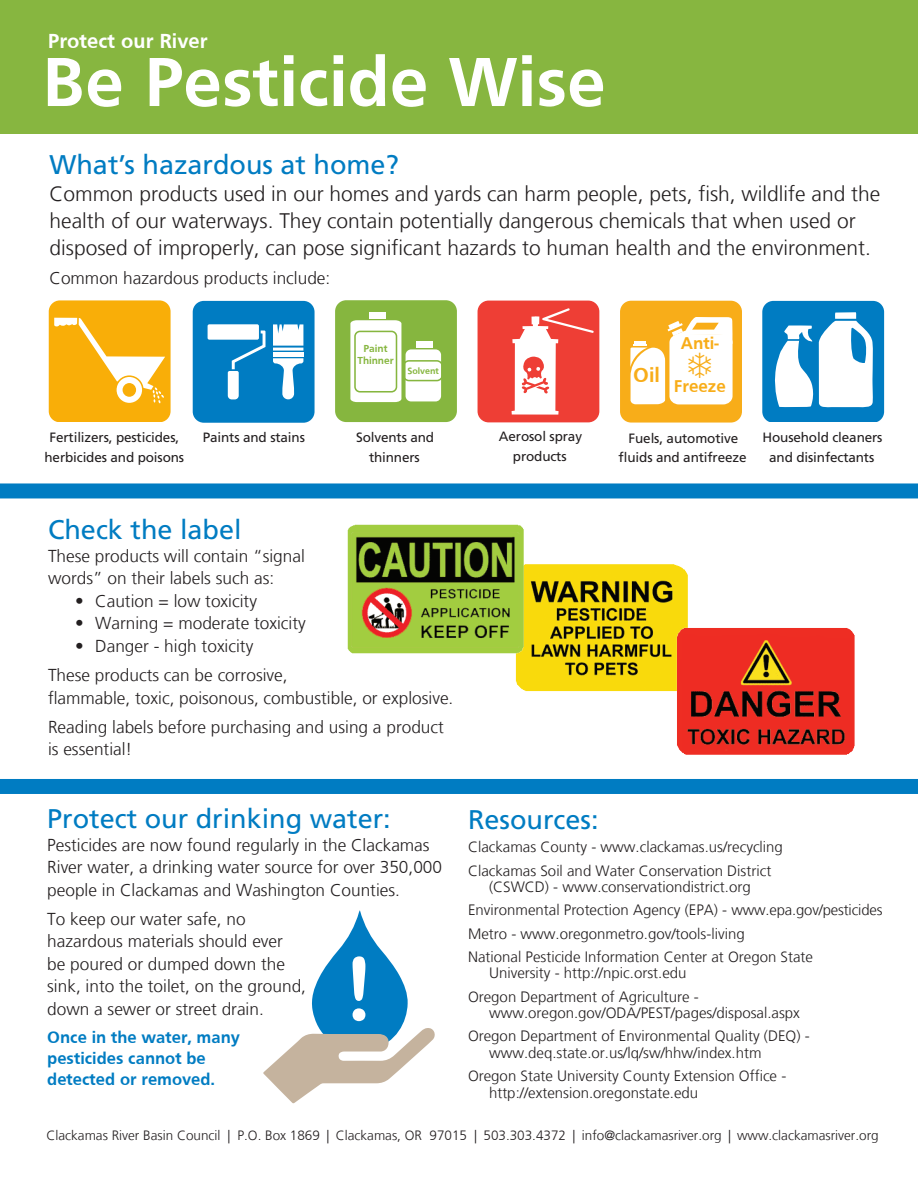
<style>
.page{position:relative;width:918px;height:1188px;background:#fff}
.page>*{position:absolute;margin:0;border:0;box-sizing:border-box;transform-origin:0 0}
.t1{font:700 72px "Frutiger";color:#fff}
.t2{font:27px "Frutiger LT Std";color:#007cc2}
.t3{font:700 21.15px "Frutiger";color:#f8ad19}
.t4{font:300 21px/27px "Frutiger LT";color:#231f20}
.t5{font:700 21px "Frutiger";color:#fff}
.t6{font:700 17.55px "Frutiger";color:#f8ad19}
.t7{font:300 17.25px/22.5px "Frutiger LT";color:#231f20}
.t8{font:700 17.25px/21px "Frutiger";color:#007cc2}
.t9{font:300 15px/16.5px "Frutiger LT";color:#231f20}
.t10{font:13.5px/19.5px "Frutiger LT Std";letter-spacing:-.01em;color:#231f20;text-align:center}
.t11{font:300 13.5px "Frutiger LT";color:#231f20}
.t12{font:700 10.5px/12.6px "Frutiger";color:#86b63f;text-align:center}
.t13{font:700 9.3px "Frutiger";color:#86b63f}
</style>
<div class="page">
<div style="left:0;top:0;width:918px;height:134px;background:#87b640"></div>
<div style="left:0;top:483px;width:918px;height:15px;background:#007cc2"></div>
<div style="left:0;top:779px;width:918px;height:15px;background:#007cc2"></div>
<img style="left:515px;top:564px;width:173px;height:128px">
<img style="left:675px;top:625px;width:180px;height:130px">
<img style="left:347px;top:524px;width:182px;height:135px">
<div style="left:478px;top:301px;width:121px;height:121px;background:#ee3e35;border-radius:11px"></div>
<svg style="left:512px;top:308px;width:82px;height:107px"></svg>
<svg style="left:49px;top:300px;width:122px;height:121px;background:#f9b92c"></svg>
<div style="left:193px;top:301px;width:122px;height:122px;background:#007cc2;border-radius:11px"></div>
<div style="left:273px;top:352px;width:30px;height:5px;background:#fff"></div>
<svg style="left:273px;top:358px;width:30px;height:41px"></svg>
<svg style="left:273px;top:324px;width:30px;height:27px"></svg>
<div style="left:208px;top:324px;width:51px;height:16px;background:#fff;border-radius:2px"></div>
<svg style="left:228px;top:331px;width:38px;height:68px"></svg>
<div style="left:335px;top:300px;width:122px;height:122px;background:#86b63f;border-radius:11px"></div>
<svg style="left:350px;top:320px;width:51px;height:82px;background:#f7faf3"></svg>
<div style="left:355px;top:331px;width:41px;height:61px;background:#fff;border-radius:5px"></div>
<div style="left:354px;top:331px;width:43px;height:62px;border:2px solid #86b63f;border-radius:5px"></div>
<div style="left:406px;top:349px;width:35px;height:52px;background:#fff;border-radius:6px"></div>
<div style="left:403px;top:360px;width:40px;height:21px;border:2px solid #86b63f;border-radius:6px"></div>
<div style="left:369px;top:312px;width:16px;height:6px;background:#fff"></div>
<div style="left:416px;top:341px;width:16px;height:7px;background:#fff"></div>
<div style="left:620px;top:301px;width:122px;height:122px;background:#f8ad19;border-radius:11px"></div>
<svg style="left:762px;top:301px;width:122px;height:121px"></svg>
<svg style="left:263px;top:910px;width:172px;height:194px"></svg>
<svg style="left:630px;top:317px;width:103px;height:87px"></svg>
<p class="t5" style="left:48px;top:28px;width:161px">Protect our River</p>
<p class="t1" style="left:42px;top:40px;width:565px">Be Pesticide Wise</p>
<p class="t2" style="left:50px;top:148px;width:351px">What’s hazardous at home?</p>
<p class="t4" style="left:50px;top:180px;width:832px">Common products used in our homes and yards can harm people, pets, fish, wildlife and the health of our waterways. They contain potentially dangerous chemicals that when used or disposed of improperly, can pose significant hazards to human health and the environment.</p>
<p class="t7" style="left:50px;top:267px;width:282px">Common hazardous products include:</p>
<p class="t12" style="left:357px;top:342px;width:38px">Paint<br>Thinner</p>
<p class="t13" style="left:407px;top:365px;width:33px">Solvent</p>
<p class="t10" style="left:45px;top:428px;width:141px">Fertilizers, pesticides, herbicides and poisons</p>
<p class="t10" style="left:499px;top:427px;width:85px">Aerosol spray</p>
<p class="t10" style="left:203px;top:428px;width:104px">Paints and stains</p>
<p class="t10" style="left:356px;top:428px;width:80px">Solvents and thinners</p>
<p class="t10" style="left:513px;top:447px;width:55px">products</p>
<p class="t2" style="left:48px;top:514px;width:195px">Check the label</p>
<p class="t7" style="left:48px;top:545px;width:258px">These products will contain “signal words” on their labels such as:</p>
<p class="t7" style="left:75px;top:590px;width:184px">• Caution = low toxicity</p>
<p class="t7" style="left:75px;top:612px;width:232px">• Warning = moderate toxicity</p>
<p class="t7" style="left:75px;top:635px;width:180px">• Danger - high toxicity</p>
<p class="t7" style="left:48px;top:664px;width:407px">These products can be corrosive,<br>flammable, toxic, poisonous, combustible, or explosive.</p>
<p class="t7" style="left:48px;top:716px;width:397px">Reading labels before purchasing and using a product is essential!</p>
<p class="t3" style="left:633px;top:363px;width:28px">Oil</p>
<p class="t6" style="left:681px;top:333px;width:39px">Anti-</p>
<p class="t6" style="left:674px;top:376px;width:54px">Freeze</p>
<p class="t10" style="left:619px;top:428px;width:129px">Fuels, automotive fluids and antifreeze</p>
<p class="t10" style="left:763px;top:428px;width:121px">Household cleaners and disinfectants</p>
<p class="t2" style="left:47px;top:803px;width:345px">Protect our drinking water:</p>
<p class="t7" style="left:47px;top:834px;width:396px">Pesticides are now found regularly in the Clackamas<br>River water, a drinking water source for over 350,000 people in Clackamas and Washington Counties.</p>
<p class="t7" style="left:47px;top:908px;width:260px">To keep our water safe, no hazardous materials should ever<br>be poured or dumped down the sink, into the toilet, on the ground, down a sewer or street drain.</p>
<p class="t8" style="left:47px;top:1026px;width:194px">Once in the water, many pesticides cannot be detected or removed.</p>
<p class="t2" style="left:468px;top:804px;width:132px">Resources:</p>
<p class="t9" style="left:468px;top:839px;width:316px">Clackamas County - www.clackamas.us/recycling</p>
<p class="t9" style="left:468px;top:862px;width:305px;text-align:center">Clackamas Soil and Water Conservation District (CSWCD) - www.conservationdistrict.org</p>
<p class="t9" style="left:468px;top:902px;width:416px">Environmental Protection Agency (EPA) - www.epa.gov/pesticides</p>
<p class="t9" style="left:468px;top:925px;width:278px">Metro - www.oregonmetro.gov/tools-living</p>
<p class="t9" style="left:489px;top:949px;width:326px;text-indent:-21px">National Pesticide Information Center at Oregon State<br>University - http://npic.orst.edu</p>
<p class="t9" style="left:489px;top:988px;width:312px;text-indent:-21px">Oregon Department of Agriculture - www.oregon.gov/ODA/PEST/pages/disposal.aspx</p>
<p class="t9" style="left:489px;top:1028px;width:322px;text-indent:-21px">Oregon Department of Environmental Quality (DEQ) - www.deq.state.or.us/lq/sw/hhw/index.htm</p>
<p class="t9" style="left:489px;top:1068px;width:299px;text-indent:-21px">Oregon State University County Extension Office - http://extension.oregonstate.edu</p>
<p class="t11" style="left:46px;top:1128px;width:834px">Clackamas River Basin Council | P.O. Box 1869 | Clackamas, OR 97015 | 503.303.4372 | info@clackamasriver.org | www.clackamasriver.org</p>
</div>
